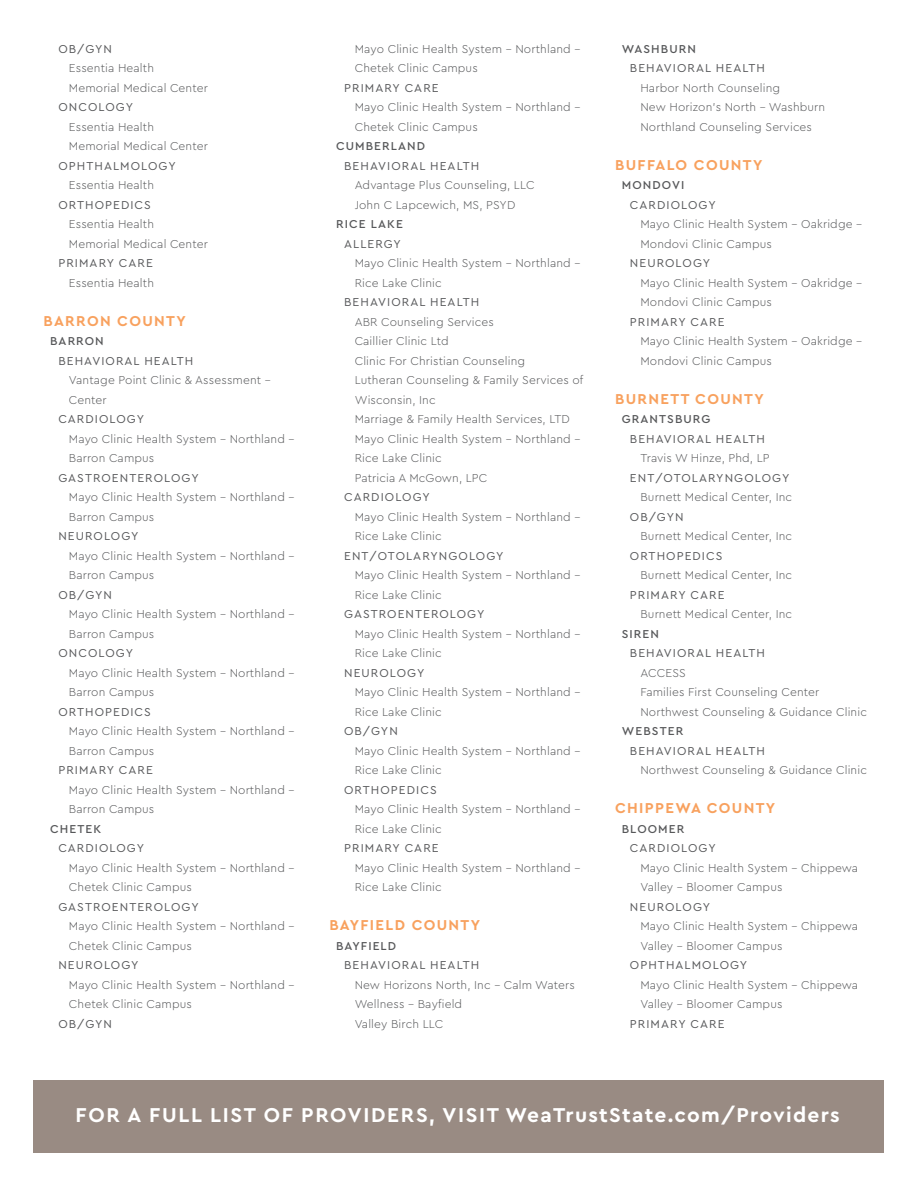
<style>
.page{position:relative;width:918px;height:1188px;background:#fff}
.page>*{position:absolute;margin:0;border:0;box-sizing:border-box;transform-origin:0 0}
.t1{font:700 21px "Cera PRO";letter-spacing:.06em;color:#fff}
.Counties{font:700 15px "Cera PRO";letter-spacing:.09em;color:#f8a15e}
.Providers{font:300 12px/19.5px "Cera PRO";letter-spacing:.01em;color:#57585a}
.Specialty{font:12px "Cera PRO";letter-spacing:.09em;color:#57585a}
.Specialty-2{font:300 12px/19.5px "Cera PRO";letter-spacing:.01em;color:#57585a}
.Communities{font:500 12px "Cera PRO";letter-spacing:.09em;color:#57585a}
</style>
<div class="page">
<div style="left:34px;top:1080px;width:850px;height:73px;background:#998b83"></div>
<p class="Specialty" style="left:58px;top:41px;width:55px">OB/GYN</p>
<p class="Specialty-2" style="left:69px;top:58px;width:87px">Essentia Health</p>
<p class="Providers" style="left:69px;top:78px;width:141px">Memorial Medical Center</p>
<p class="Specialty" style="left:58px;top:99px;width:76px">ONCOLOGY</p>
<p class="Specialty-2" style="left:69px;top:117px;width:87px">Essentia Health</p>
<p class="Providers" style="left:69px;top:136px;width:141px">Memorial Medical Center</p>
<p class="Specialty" style="left:58px;top:158px;width:119px">OPHTHALMOLOGY</p>
<p class="Specialty-2" style="left:69px;top:175px;width:87px">Essentia Health</p>
<p class="Specialty" style="left:58px;top:197px;width:94px">ORTHOPEDICS</p>
<p class="Specialty-2" style="left:69px;top:214px;width:87px">Essentia Health</p>
<p class="Providers" style="left:69px;top:234px;width:141px">Memorial Medical Center</p>
<p class="Specialty" style="left:58px;top:255px;width:96px">PRIMARY CARE</p>
<p class="Specialty-2" style="left:69px;top:273px;width:87px">Essentia Health</p>
<p class="Counties" style="left:44px;top:311px;width:144px">BARRON COUNTY</p>
<p class="Communities" style="left:50px;top:333px;width:55px">BARRON</p>
<p class="Specialty" style="left:58px;top:353px;width:137px">BEHAVIORAL HEALTH</p>
<p class="Providers" style="left:69px;top:370px;width:204px">Vantage Point Clinic &amp; Assessment -</p>
<p class="Providers" style="left:69px;top:390px;width:39px">Center</p>
<p class="Specialty" style="left:58px;top:411px;width:87px">CARDIOLOGY</p>
<p class="Providers" style="left:69px;top:429px;width:227px">Mayo Clinic Health System - Northland -<br>Barron Campus</p>
<p class="Specialty" style="left:58px;top:470px;width:142px">GASTROENTEROLOGY</p>
<p class="Providers" style="left:69px;top:487px;width:227px">Mayo Clinic Health System - Northland -<br>Barron Campus</p>
<p class="Specialty" style="left:58px;top:528px;width:82px">NEUROLOGY</p>
<p class="Providers" style="left:69px;top:546px;width:227px">Mayo Clinic Health System - Northland -<br>Barron Campus</p>
<p class="Specialty" style="left:58px;top:587px;width:55px">OB/GYN</p>
<p class="Providers" style="left:69px;top:604px;width:227px">Mayo Clinic Health System - Northland -<br>Barron Campus</p>
<p class="Specialty" style="left:58px;top:645px;width:76px">ONCOLOGY</p>
<p class="Providers" style="left:69px;top:663px;width:227px">Mayo Clinic Health System - Northland -<br>Barron Campus</p>
<p class="Specialty" style="left:58px;top:704px;width:94px">ORTHOPEDICS</p>
<p class="Providers" style="left:69px;top:721px;width:227px">Mayo Clinic Health System - Northland -<br>Barron Campus</p>
<p class="Specialty" style="left:58px;top:762px;width:96px">PRIMARY CARE</p>
<p class="Providers" style="left:69px;top:780px;width:227px">Mayo Clinic Health System - Northland -<br>Barron Campus</p>
<p class="Communities" style="left:50px;top:821px;width:52px">CHETEK</p>
<p class="Specialty" style="left:58px;top:840px;width:87px">CARDIOLOGY</p>
<p class="Providers" style="left:69px;top:858px;width:227px">Mayo Clinic Health System - Northland -<br>Chetek Clinic Campus</p>
<p class="Specialty" style="left:58px;top:899px;width:142px">GASTROENTEROLOGY</p>
<p class="Providers" style="left:69px;top:916px;width:227px">Mayo Clinic Health System - Northland -<br>Chetek Clinic Campus</p>
<p class="Specialty" style="left:58px;top:957px;width:82px">NEUROLOGY</p>
<p class="Providers" style="left:69px;top:975px;width:227px">Mayo Clinic Health System - Northland -<br>Chetek Clinic Campus</p>
<p class="Specialty" style="left:58px;top:1016px;width:55px">OB/GYN</p>
<p class="Providers" style="left:355px;top:39px;width:227px">Mayo Clinic Health System - Northland -<br>Chetek Clinic Campus</p>
<p class="Specialty" style="left:344px;top:80px;width:96px">PRIMARY CARE</p>
<p class="Providers" style="left:355px;top:97px;width:227px">Mayo Clinic Health System - Northland -<br>Chetek Clinic Campus</p>
<p class="Communities" style="left:336px;top:138px;width:90px">CUMBERLAND</p>
<p class="Specialty" style="left:344px;top:158px;width:137px">BEHAVIORAL HEALTH</p>
<p class="Providers" style="left:355px;top:175px;width:181px">Advantage Plus Counseling, LLC</p>
<p class="Providers" style="left:355px;top:195px;width:162px">John C Lapcewich, MS, PSYD</p>
<p class="Communities" style="left:336px;top:216px;width:68px">RICE LAKE</p>
<p class="Specialty" style="left:344px;top:236px;width:58px">ALLERGY</p>
<p class="Providers" style="left:355px;top:253px;width:227px">Mayo Clinic Health System - Northland -<br>Rice Lake Clinic</p>
<p class="Specialty" style="left:344px;top:294px;width:137px">BEHAVIORAL HEALTH</p>
<p class="Providers" style="left:355px;top:312px;width:141px">ABR Counseling Services</p>
<p class="Providers" style="left:355px;top:331px;width:96px">Caillier Clinic Ltd</p>
<p class="Providers" style="left:355px;top:351px;width:172px">Clinic For Christian Counseling</p>
<p class="Providers" style="left:355px;top:370px;width:230px">Lutheran Counseling &amp; Family Services of<br>Wisconsin, Inc</p>
<p class="Providers" style="left:355px;top:409px;width:217px">Marriage &amp; Family Health Services, LTD</p>
<p class="Providers" style="left:355px;top:429px;width:227px">Mayo Clinic Health System - Northland -<br>Rice Lake Clinic</p>
<p class="Providers" style="left:355px;top:468px;width:134px">Patricia A McGown, LPC</p>
<p class="Specialty" style="left:344px;top:489px;width:87px">CARDIOLOGY</p>
<p class="Specialty-2" style="left:355px;top:507px;width:227px">Mayo Clinic Health System - Northland -<br>Rice Lake Clinic</p>
<p class="Specialty" style="left:344px;top:548px;width:161px">ENT/OTOLARYNGOLOGY</p>
<p class="Specialty-2" style="left:355px;top:565px;width:227px">Mayo Clinic Health System - Northland -<br>Rice Lake Clinic</p>
<p class="Specialty" style="left:344px;top:606px;width:142px">GASTROENTEROLOGY</p>
<p class="Specialty-2" style="left:355px;top:624px;width:227px">Mayo Clinic Health System - Northland -<br>Rice Lake Clinic</p>
<p class="Specialty" style="left:344px;top:665px;width:82px">NEUROLOGY</p>
<p class="Specialty-2" style="left:355px;top:682px;width:227px">Mayo Clinic Health System - Northland -<br>Rice Lake Clinic</p>
<p class="Specialty" style="left:344px;top:723px;width:55px">OB/GYN</p>
<p class="Specialty-2" style="left:355px;top:741px;width:227px">Mayo Clinic Health System - Northland -<br>Rice Lake Clinic</p>
<p class="Specialty" style="left:344px;top:782px;width:94px">ORTHOPEDICS</p>
<p class="Specialty-2" style="left:355px;top:799px;width:227px">Mayo Clinic Health System - Northland -<br>Rice Lake Clinic</p>
<p class="Specialty" style="left:344px;top:840px;width:96px">PRIMARY CARE</p>
<p class="Specialty-2" style="left:355px;top:858px;width:227px">Mayo Clinic Health System - Northland -<br>Rice Lake Clinic</p>
<p class="Counties" style="left:329px;top:915px;width:152px">BAYFIELD COUNTY</p>
<p class="Communities" style="left:336px;top:938px;width:62px">BAYFIELD</p>
<p class="Specialty" style="left:344px;top:957px;width:137px">BEHAVIORAL HEALTH</p>
<p class="Providers" style="left:355px;top:975px;width:222px">New Horizons North, Inc - Calm Waters<br>Wellness - Bayfield</p>
<p class="Providers" style="left:355px;top:1014px;width:90px">Valley Birch LLC</p>
<p class="Communities" style="left:622px;top:41px;width:76px">WASHBURN</p>
<p class="Specialty" style="left:630px;top:60px;width:137px">BEHAVIORAL HEALTH</p>
<p class="Providers" style="left:640px;top:78px;width:141px">Harbor North Counseling</p>
<p class="Providers" style="left:640px;top:97px;width:186px">New Horizon’s North - Washburn</p>
<p class="Providers" style="left:640px;top:117px;width:173px">Northland Counseling Services</p>
<p class="Counties" style="left:615px;top:155px;width:149px">BUFFALO COUNTY</p>
<p class="Communities" style="left:622px;top:177px;width:64px">MONDOVI</p>
<p class="Specialty" style="left:630px;top:197px;width:87px">CARDIOLOGY</p>
<p class="Providers" style="left:640px;top:214px;width:223px">Mayo Clinic Health System - Oakridge -<br>Mondovi Clinic Campus</p>
<p class="Specialty" style="left:630px;top:255px;width:82px">NEUROLOGY</p>
<p class="Providers" style="left:640px;top:273px;width:223px">Mayo Clinic Health System - Oakridge -<br>Mondovi Clinic Campus</p>
<p class="Specialty" style="left:630px;top:314px;width:96px">PRIMARY CARE</p>
<p class="Providers" style="left:640px;top:331px;width:223px">Mayo Clinic Health System - Oakridge -<br>Mondovi Clinic Campus</p>
<p class="Counties" style="left:615px;top:389px;width:150px">BURNETT COUNTY</p>
<p class="Communities" style="left:622px;top:411px;width:90px">GRANTSBURG</p>
<p class="Specialty" style="left:630px;top:431px;width:137px">BEHAVIORAL HEALTH</p>
<p class="Providers" style="left:640px;top:448px;width:131px">Travis W Hinze, Phd, LP</p>
<p class="Specialty" style="left:630px;top:470px;width:161px">ENT/OTOLARYNGOLOGY</p>
<p class="Providers" style="left:640px;top:487px;width:153px">Burnett Medical Center, Inc</p>
<p class="Specialty" style="left:630px;top:509px;width:55px">OB/GYN</p>
<p class="Providers" style="left:640px;top:526px;width:153px">Burnett Medical Center, Inc</p>
<p class="Specialty" style="left:630px;top:548px;width:94px">ORTHOPEDICS</p>
<p class="Providers" style="left:640px;top:565px;width:153px">Burnett Medical Center, Inc</p>
<p class="Specialty" style="left:630px;top:587px;width:96px">PRIMARY CARE</p>
<p class="Providers" style="left:640px;top:604px;width:153px">Burnett Medical Center, Inc</p>
<p class="Communities" style="left:622px;top:626px;width:39px">SIREN</p>
<p class="Specialty" style="left:630px;top:645px;width:137px">BEHAVIORAL HEALTH</p>
<p class="Providers" style="left:640px;top:663px;width:47px">ACCESS</p>
<p class="Providers" style="left:640px;top:682px;width:180px">Families First Counseling Center</p>
<p class="Providers" style="left:640px;top:702px;width:228px">Northwest Counseling &amp; Guidance Clinic</p>
<p class="Communities" style="left:622px;top:723px;width:63px">WEBSTER</p>
<p class="Specialty" style="left:630px;top:743px;width:137px">BEHAVIORAL HEALTH</p>
<p class="Providers" style="left:640px;top:760px;width:228px">Northwest Counseling &amp; Guidance Clinic</p>
<p class="Counties" style="left:615px;top:798px;width:162px">CHIPPEWA COUNTY</p>
<p class="Communities" style="left:622px;top:821px;width:64px">BLOOMER</p>
<p class="Specialty" style="left:630px;top:840px;width:87px">CARDIOLOGY</p>
<p class="Providers" style="left:640px;top:858px;width:219px">Mayo Clinic Health System - Chippewa<br>Valley - Bloomer Campus</p>
<p class="Specialty" style="left:630px;top:899px;width:82px">NEUROLOGY</p>
<p class="Providers" style="left:640px;top:916px;width:219px">Mayo Clinic Health System - Chippewa<br>Valley - Bloomer Campus</p>
<p class="Specialty" style="left:630px;top:957px;width:119px">OPHTHALMOLOGY</p>
<p class="Providers" style="left:640px;top:975px;width:219px">Mayo Clinic Health System - Chippewa<br>Valley - Bloomer Campus</p>
<p class="Specialty" style="left:630px;top:1016px;width:96px">PRIMARY CARE</p>
<p class="t1" style="left:76px;top:1101px;width:766px">FOR A FULL LIST OF PROVIDERS, VISIT WeaTrustState.com/Providers</p>
</div>
